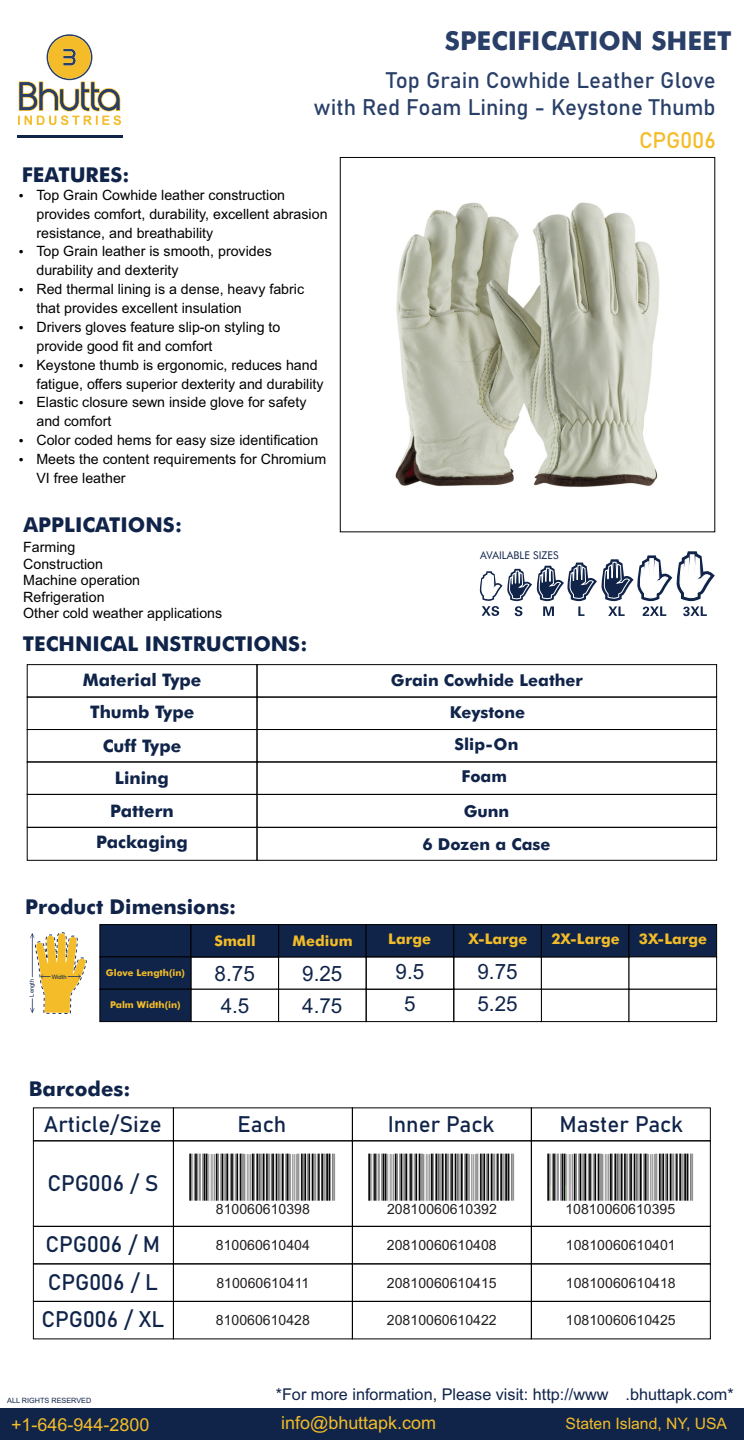
<style>
.page{position:relative;width:744px;height:1440px;background:#fff}
.page>*{position:absolute;margin:0;border:0;box-sizing:border-box;transform-origin:0 0}
.t1{font:700 26.12px "Futura BT";color:#293f68}
.t2{font:22.25px/37.5px "Bahnschrift";color:#10244a}
.t3{font:22.25px/26.8px "Bahnschrift";color:#293f68;text-align:right}
.t4{font:22.25px "Bahnschrift";letter-spacing:-.01em;color:#f3bc28}
.t5{font:21.12px "Arial";color:#10244a}
.t6{font:20.62px "Arial";color:#10244a}
.t7{font:700 20.5px "Futura BT";color:#10244a}
.t8{font:18px "Arial";color:#f3bc28}
.t9{font:700 17.25px/32.5px "Futura BT";color:#10244a;text-align:center}
.t10{font:700 16.38px "Futura BT";color:#10244a}
.t11{font:16.25px "Arial";color:#10244a}
.t12{font:15.75px "Arial";color:#f3bc28}
.t13{font:700 14.62px "Futura BT";color:#f3bc28}
.t14{font:14.25px/18.9px "Arial";color:#000}
.t15{font:14.12px "Arial";color:#231f20}
.t16{font:10.75px "Futura BT";color:#10244a}
.t17{font:700 9.38px "Futura BT";color:#f3bc28}
.t18{font:7.25px "Arial";color:#10244a}
.t19{font:5.88px "Arial";color:#10244a}
</style>
<div class="page">
<div style="left:33px;top:1108px;width:141px;height:33px;border:1px solid #000"></div>
<div style="left:531px;top:1108px;width:179px;height:33px;border:1px solid #000"></div>
<div style="left:352px;top:1108px;width:180px;height:33px;border:1px solid #000"></div>
<div style="left:173px;top:1108px;width:180px;height:33px;border:1px solid #000"></div>
<div style="left:173px;top:1141px;width:180px;height:86px;border:1px solid #000"></div>
<img style="left:548px;top:1154px;width:146px;height:47px">
<img style="left:369px;top:1154px;width:146px;height:47px">
<img style="left:190px;top:1154px;width:146px;height:47px">
<div style="left:33px;top:1226px;width:141px;height:38px;border:1px solid #000"></div>
<div style="left:531px;top:1226px;width:179px;height:38px;border:1px solid #000"></div>
<div style="left:352px;top:1226px;width:180px;height:38px;border:1px solid #000"></div>
<div style="left:173px;top:1226px;width:180px;height:38px;border:1px solid #000"></div>
<div style="left:33px;top:1301px;width:141px;height:38px;border:1px solid #000"></div>
<div style="left:531px;top:1301px;width:179px;height:38px;border:1px solid #000"></div>
<div style="left:352px;top:1301px;width:180px;height:38px;border:1px solid #000"></div>
<div style="left:173px;top:1301px;width:180px;height:38px;border:1px solid #000"></div>
<div style="left:541px;top:989px;width:88px;height:33px;background:#fff;border:1px solid #000"></div>
<div style="left:278px;top:989px;width:88px;height:33px;background:#fff;border:1px solid #000"></div>
<div style="left:191px;top:957px;width:88px;height:33px;background:#fff;border:1px solid #000"></div>
<div style="left:191px;top:989px;width:88px;height:33px;background:#fff;border:1px solid #000"></div>
<div style="left:453px;top:989px;width:89px;height:33px;background:#fff;border:1px solid #000"></div>
<div style="left:100px;top:924px;width:91px;height:33px;background:#10244a;border:1px solid #000"></div>
<div style="left:0;top:1408px;width:744px;height:32px;background:#10244a"></div>
<svg style="left:18px;top:34px;width:103px;height:91px"></svg>
<hr style="left:17px;top:135px;width:105px;height:3px;background:#10244a">
<div style="left:340px;top:157px;width:375px;height:375px;border:1px solid #000"></div>
<svg style="left:479px;top:551px;width:236px;height:65px"></svg>
<div style="left:27px;top:664px;width:230px;height:33px;border:1px solid #000"></div>
<div style="left:257px;top:664px;width:460px;height:33px;border:1px solid #000"></div>
<div style="left:27px;top:697px;width:230px;height:33px;border:1px solid #000"></div>
<div style="left:257px;top:697px;width:460px;height:33px;border:1px solid #000"></div>
<div style="left:27px;top:729px;width:230px;height:33px;border:1px solid #000"></div>
<div style="left:257px;top:729px;width:460px;height:33px;border:1px solid #000"></div>
<div style="left:27px;top:762px;width:230px;height:33px;border:1px solid #000"></div>
<div style="left:257px;top:762px;width:460px;height:33px;border:1px solid #000"></div>
<div style="left:100px;top:957px;width:91px;height:33px;background:#10244a;border:1px solid #000"></div>
<div style="left:100px;top:989px;width:91px;height:33px;background:#10244a;border:1px solid #000"></div>
<svg style="left:30px;top:932px;width:57px;height:82px"></svg>
<div style="left:278px;top:924px;width:88px;height:33px;background:#10244a;border:1px solid #000"></div>
<div style="left:366px;top:924px;width:88px;height:33px;background:#10244a;border:1px solid #000"></div>
<div style="left:453px;top:924px;width:89px;height:33px;background:#10244a;border:1px solid #000"></div>
<div style="left:541px;top:924px;width:88px;height:33px;background:#10244a;border:1px solid #000"></div>
<div style="left:366px;top:957px;width:88px;height:33px;border:1px solid #000"></div>
<div style="left:366px;top:989px;width:88px;height:33px;border:1px solid #000"></div>
<div style="left:628px;top:924px;width:89px;height:33px;background:#10244a;border:1px solid #000"></div>
<div style="left:191px;top:924px;width:88px;height:33px;background:#10244a;border:1px solid #000"></div>
<div style="left:257px;top:827px;width:460px;height:34px;border:1px solid #000"></div>
<div style="left:27px;top:827px;width:230px;height:34px;border:1px solid #000"></div>
<div style="left:628px;top:989px;width:89px;height:33px;background:#fff;border:1px solid #000"></div>
<img style="left:395px;top:202px;width:265px;height:285px">
<h1 class="t1" style="left:445px;top:30px;width:288px">SPECIFICATION SHEET</h1>
<h3 class="t7" style="left:22px;top:166px;width:109px">FEATURES:</h3>
<h2 class="t3" style="left:313px;top:68px;width:404px">Top Grain Cowhide Leather Glove<br>with Red Foam Lining - Keystone Thumb</h2>
<h2 class="t4" style="left:639px;top:130px;width:78px">CPG006</h2>
<p class="t14" style="left:36px;top:187px;width:293px">Top Grain Cowhide leather construction provides comfort, durability, excellent abrasion resistance, and breathability</p>
<p class="t14" style="left:36px;top:243px;width:269px">Top Grain leather is smooth, provides durability and dexterity<br>Red thermal lining is a dense, heavy fabric that provides excellent insulation</p>
<p class="t14" style="left:36px;top:319px;width:245px">Drivers gloves feature slip-on styling to provide good fit and comfort</p>
<p class="t14" style="left:36px;top:357px;width:289px">Keystone thumb is ergonomic, reduces hand fatigue, offers superior dexterity and durability</p>
<p class="t14" style="left:36px;top:394px;width:283px">Elastic closure sewn inside glove for safety and comfort<br>Color coded hems for easy size identification</p>
<p class="t14" style="left:36px;top:451px;width:291px">Meets the content requirements for Chromium<br>VI free leather</p>
<h3 class="t7" style="left:23px;top:516px;width:160px">APPLICATIONS:</h3>
<p class="t14" style="left:23px;top:540px;width:200px;line-height:16.5px">Farming<br>Construction<br>Machine operation<br>Refrigeration<br>Other cold weather applications</p>
<h3 class="t7" style="left:23px;top:635px;width:286px">TECHNICAL INSTRUCTIONS:</h3>
<p class="t9" style="left:83px;top:665px;width:120px">Material Type<br>Thumb Type</p>
<p class="t9" style="left:103px;top:731px;width:80px">Cuff Type</p>
<p class="t9" style="left:115px;top:763px;width:55px">Lining</p>
<p class="t16" style="left:480px;top:551px;width:80px">AVAILABLE SIZES</p>
<p class="t10" style="left:391px;top:674px;width:194px">Grain Cowhide Leather</p>
<p class="t10" style="left:450px;top:705px;width:77px">Keystone</p>
<p class="t10" style="left:454px;top:738px;width:65px">Slip-On</p>
<p class="t10" style="left:461px;top:770px;width:47px">Foam</p>
<p class="t9" style="left:110px;top:796px;width:65px">Pattern</p>
<p class="t10" style="left:464px;top:805px;width:47px">Gunn</p>
<p class="t9" style="left:96px;top:828px;width:93px">Packaging</p>
<h3 class="t7" style="left:25px;top:899px;width:213px">Product Dimensions:</h3>
<p class="t10" style="left:422px;top:837px;width:130px">6 Dozen a Case</p>
<p class="t19" style="left:29px;top:997px;width:19px;rotate:-90deg">Length</p>
<p class="t19" style="left:52px;top:974px;width:17px">Width</p>
<p class="t17" style="left:106px;top:968px;width:81px">Glove Length(in)</p>
<p class="t17" style="left:110px;top:1001px;width:72px">Palm Width(in)</p>
<h3 class="t7" style="left:29px;top:1080px;width:103px">Barcodes:</h3>
<p class="t13" style="left:214px;top:935px;width:43px">Small</p>
<p class="t13" style="left:293px;top:935px;width:61px">Medium</p>
<p class="t13" style="left:388px;top:933px;width:44px">Large</p>
<p class="t13" style="left:468px;top:933px;width:61px">X-Large</p>
<p class="t13" style="left:551px;top:933px;width:70px">2X-Large</p>
<p class="t13" style="left:639px;top:933px;width:70px">3X-Large</p>
<h3 class="t5" style="left:215px;top:965px;width:42px">8.75</h3>
<h3 class="t5" style="left:302px;top:965px;width:42px">9.25</h3>
<h3 class="t5" style="left:477px;top:963px;width:42px">9.75</h3>
<h3 class="t6" style="left:221px;top:998px;width:30px">4.5</h3>
<h3 class="t6" style="left:302px;top:998px;width:42px">4.75</h3>
<h3 class="t6" style="left:477px;top:996px;width:42px">5.25</h3>
<h3 class="t5" style="left:395px;top:963px;width:30px">9.5</h3>
<h3 class="t6" style="left:404px;top:996px;width:13px">5</h3>
<h2 class="t2" style="left:44px;top:1106px;width:119px">Article/Size</h2>
<h2 class="t2" style="left:238px;top:1107px;width:50px">Each</h2>
<h2 class="t2" style="left:388px;top:1107px;width:108px">Inner Pack</h2>
<h2 class="t2" style="left:559px;top:1106px;width:125px">Master Pack</h2>
<h2 class="t2" style="left:47px;top:1166px;width:112px">CPG006 / S</h2>
<p class="t15" style="left:216px;top:1204px;width:96px">810060610398</p>
<p class="t15" style="left:387px;top:1204px;width:111px">20810060610392</p>
<p class="t15" style="left:565px;top:1204px;width:111px">10810060610395</p>
<h2 class="t2" style="left:46px;top:1227px;width:116px">CPG006 / M<br>CPG006 / L</h2>
<p class="t15" style="left:216px;top:1240px;width:96px">810060610404</p>
<p class="t15" style="left:387px;top:1240px;width:111px">20810060610408</p>
<p class="t15" style="left:566px;top:1240px;width:111px">10810060610401</p>
<p class="t15" style="left:216px;top:1277px;width:95px">810060610411</p>
<p class="t15" style="left:387px;top:1277px;width:111px">20810060610415</p>
<p class="t15" style="left:566px;top:1277px;width:111px">10810060610418</p>
<h2 class="t2" style="left:41px;top:1302px;width:124px">CPG006 / XL</h2>
<p class="t15" style="left:216px;top:1315px;width:96px">810060610428</p>
<p class="t15" style="left:387px;top:1315px;width:111px">20810060610422</p>
<p class="t15" style="left:566px;top:1315px;width:111px">10810060610425</p>
<p class="t18" style="left:7px;top:1398px;width:86px">ALL RIGHTS RESERVED</p>
<p class="t11" style="left:276px;top:1388px;width:459px">*For more information, Please visit: http://www .bhuttapk.com*</p>
<p class="t8" style="left:11px;top:1417px;width:140px">+1-646-944-2800</p>
<p class="t8" style="left:281px;top:1416px;width:156px">info@bhuttapk.com</p>
<p class="t12" style="left:565px;top:1417px;width:163px">Staten Island, NY, USA</p>
</div>
